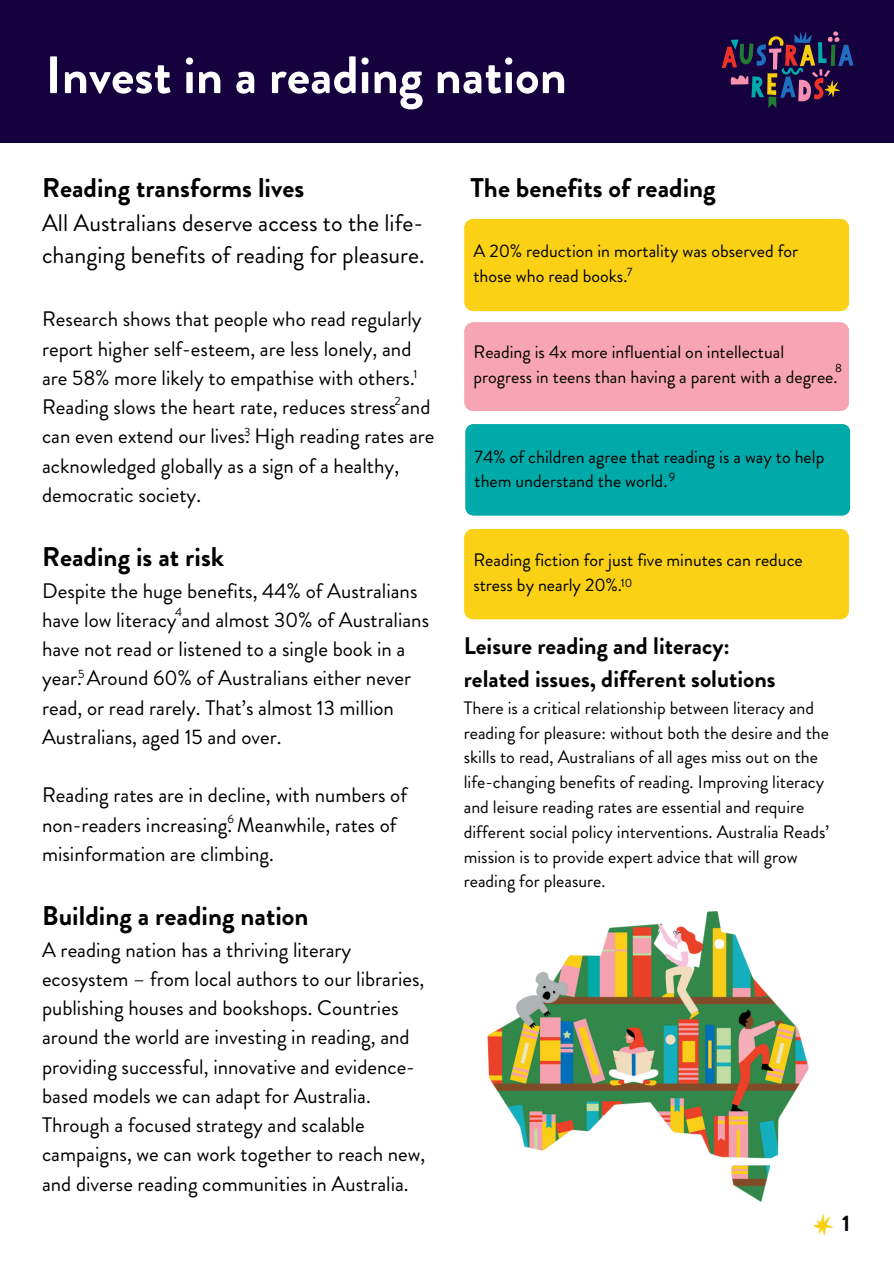
<style>
.page{position:relative;width:894px;height:1264px;background:#fff}
.page>*{position:absolute;margin:0;border:0;box-sizing:border-box;transform-origin:0 0}
.t1{font:700 52.5px "Brandon Grotesque";color:#fff}
.t2{font:700 27px "Brandon Grotesque";color:#000}
.t3{font:24px/32.7px "Brandon Grotesque";color:#000}
.t4{font:700 24px "Brandon Grotesque";color:#000}
.t5{font:700 22.5px "Brandon Grotesque";color:#000}
.t6{font:21px/29.2px "Brandon Grotesque";color:#000}
.t7{font:18px/24.8px "Brandon Grotesque";color:#000}
.t8{font:12px "Brandon Grotesque";color:#000}
</style>
<div class="page">
<div style="left:0;top:0;width:893px;height:143px;background:#15013e"></div>
<svg style="left:721px;top:31px;width:132px;height:77px"></svg>
<div style="left:464px;top:322px;width:384px;height:89px;background:#f7a5b3"></div>
<div style="left:464px;top:529px;width:384px;height:90px;background:#fad115"></div>
<div style="left:464px;top:219px;width:384px;height:92px;background:#fad115"></div>
<div style="left:465px;top:424px;width:384px;height:91px;background:#00aaa9"></div>
<img style="left:813px;top:1221px;width:21px;height:15px">
<img style="left:487px;top:911px;width:344px;height:310px">
<p class="t1" style="left:45px;top:38px;width:523px">Invest in a reading nation</p>
<h1 class="t2" style="left:42px;top:168px;width:264px">Reading transforms lives</h1>
<h1 class="t3" style="left:42px;top:206px;width:384px">All Australians deserve access to the life&shy;changing benefits of reading for pleasure.</h1>
<h3 class="t6" style="left:42px;top:304px;width:394px">Research shows that people who read regularly report higher self-esteem, are less lonely, and are 58% more likely to empathise with others.<br>Reading slows the heart rate, reduces stress and can even extend our lives. High reading rates are acknowledged globally as a sign of a healthy, democratic society.</h3>
<h4 class="t2" style="left:42px;top:537px;width:183px">Reading is at risk</h4>
<h4 class="t6" style="left:42px;top:576px;width:388px">Despite the huge benefits, 44% of Australians have low literacy and almost 30% of Australians have not read or listened to a single book in a year. Around 60% of Australians either never read, or read rarely. That’s almost 13 million Australians, aged 15 and over.</h4>
<h4 class="t6" style="left:42px;top:780px;width:366px">Reading rates are in decline, with numbers of non-readers increasing. Meanwhile, rates of misinformation are climbing.</h4>
<h4 class="t2" style="left:42px;top:896px;width:268px">Building a reading nation</h4>
<h4 class="t6" style="left:42px;top:934px;width:384px">A reading nation has a thriving literary ecosystem – from local authors to our libraries, publishing houses and bookshops. Countries around the world are investing in reading, and providing successful, innovative and evidence&shy;based models we can adapt for Australia.<br>Through a focused strategy and scalable campaigns, we can work together to reach new, and diverse reading communities in Australia.</h4>
<p class="t8" style="left:413px;top:365px;width:5px">1</p>
<h4 class="t8" style="left:394px;top:392px;width:8px">2</h4>
<p class="t8" style="left:244px;top:424px;width:8px">3</p>
<p class="t8" style="left:175px;top:604px;width:9px">4</p>
<p class="t8" style="left:78px;top:665px;width:8px">5</p>
<p class="t8" style="left:227px;top:810px;width:8px">6</p>
<p class="t2" style="left:470px;top:168px;width:247px">The benefits of reading</p>
<p class="t7" style="left:473px;top:239px;width:326px">A 20% reduction in mortality was observed for those who read books.</p>
<p class="t8" style="left:626px;top:263px;width:7px">7</p>
<p class="t7" style="left:473px;top:340px;width:365px">Reading is 4x more influential on intellectual progress in teens than having a parent with a degree.</p>
<h2 class="t8" style="left:835px;top:359px;width:8px">8</h2>
<p class="t7" style="left:474px;top:444px;width:351px">74% of children agree that reading is a way to help them understand the world.</p>
<p class="t8" style="left:668px;top:468px;width:8px">9</p>
<p class="t7" style="left:473px;top:547px;width:331px">Reading fiction for just five minutes can reduce stress by nearly 20%.</p>
<p class="t8" style="left:620px;top:574px;width:13px">10</p>
<p class="t4" style="left:463px;top:629px;width:268px">Leisure reading and literacy:</p>
<p class="t4" style="left:463px;top:661px;width:313px">related issues, different solutions</p>
<p class="t7" style="left:463px;top:695px;width:367px">There is a critical relationship between literacy and reading for pleasure: without both the desire and the skills to read, Australians of all ages miss out on the life-changing benefits of reading. Improving literacy and leisure reading rates are essential and require different social policy interventions. Australia Reads’ mission is to provide expert advice that will grow reading for pleasure.</p>
<p class="t5" style="left:841px;top:1207px;width:10px">1</p>
</div>
